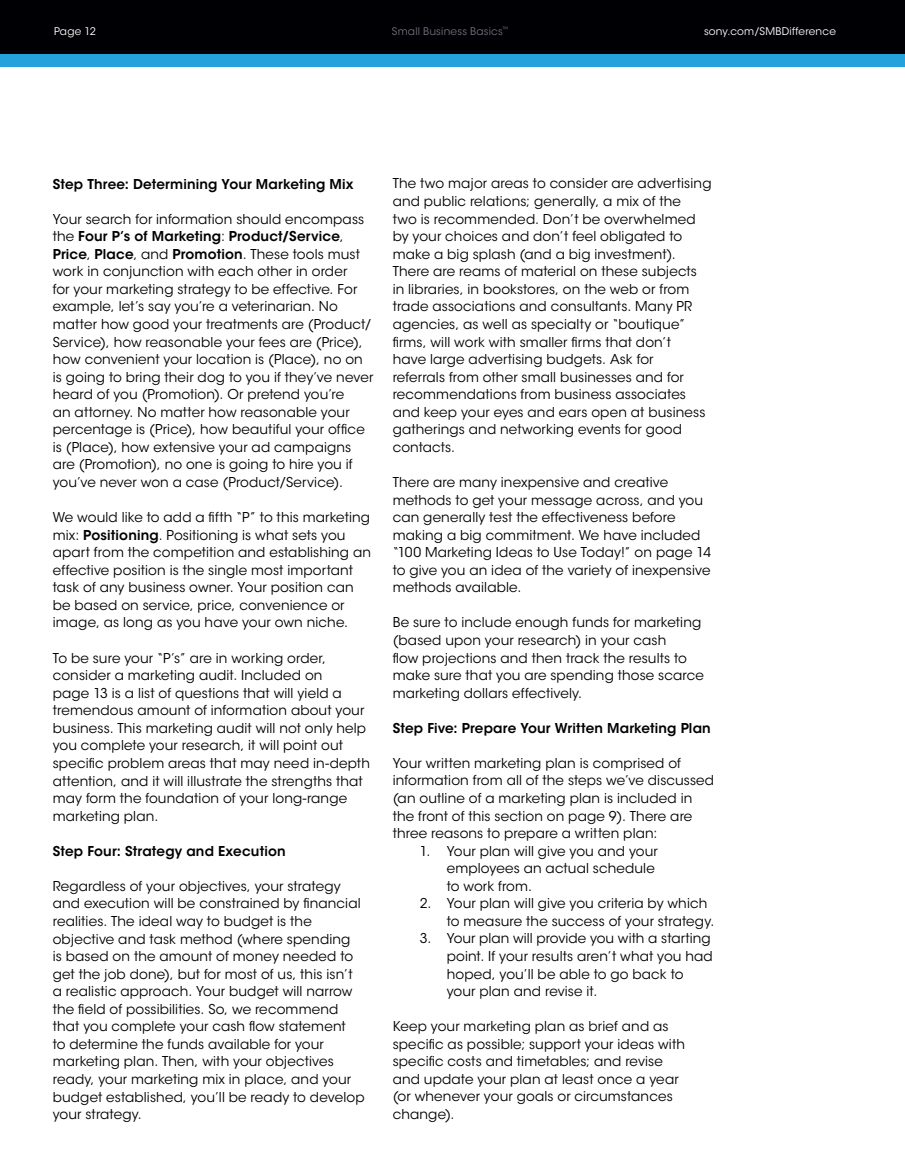
<style>
.page{position:relative;width:905px;height:1175px;background:#fff}
.page>*{position:absolute;margin:0;border:0;box-sizing:border-box;transform-origin:0 0}
.t1{font:13.5px/17.5px "ITC Avant Garde Std";letter-spacing:.01em;color:#000004}
.t2{font:600 13.5px "ITC Avant Garde Std";letter-spacing:.01em;color:#000004}
.t3{font:10.5px "ITC Avant Garde Std";letter-spacing:.02em;color:#fff}
.t4{font:10.5px "ITC Avant Garde Std";letter-spacing:.02em;color:#6f717f}
.s1{font-weight:600}
</style>
<div class="page">
<div style="left:0;top:0;width:904px;height:54px;background:#000004"></div>
<div style="left:0;top:54px;width:904px;height:12px;background:#25a2dc"></div>
<p class="t3" style="left:54px;top:25px;width:43px">Page 12</p>
<p class="t4" style="left:392px;top:25px;width:118px">Small Business Basics<sup>™</sup></p>
<p class="t3" style="left:704px;top:25px;width:133px">sony.com/SMBDifference</p>
<p class="t2" style="left:53px;top:175px;width:302px">Step Three: Determining Your Marketing Mix</p>
<p class="t1" style="left:53px;top:210px;width:322px">Your search for information should encompass the <span class="s1">Four P’s of Marketing</span>: <span class="s1">Product/Service</span>, <span class="s1">Price</span>, <span class="s1">Place</span>, and <span class="s1">Promotion</span>. These tools must work in conjunction with each other in order<br>for your marketing strategy to be effective. For example, let’s say you’re a veterinarian. No matter how good your treatments are (Product/ Service), how reasonable your fees are (Price), how convenient your location is (Place), no on is going to bring their dog to you if they’ve never heard of you (Promotion). Or pretend you’re<br>an attorney. No matter how reasonable your percentage is (Price), how beautiful your office is (Place), how extensive your ad campaigns are (Promotion), no one is going to hire you if you’ve never won a case (Product/Service).</p>
<p class="t1" style="left:53px;top:508px;width:320px">We would like to add a fifth “P” to this marketing mix: <span class="s1">Positioning</span>. Positioning is what sets you apart from the competition and establishing an effective position is the single most important task of any business owner. Your position can be based on service, price, convenience or image, as long as you have your own niche.</p>
<p class="t1" style="left:53px;top:649px;width:319px">To be sure your “P’s” are in working order, consider a marketing audit. Included on<br>page 13 is a list of questions that will yield a tremendous amount of information about your business. This marketing audit will not only help you complete your research, it will point out specific problem areas that may need in-depth attention, and it will illustrate the strengths that may form the foundation of your long-range marketing plan.</p>
<p class="t2" style="left:53px;top:842px;width:234px">Step Four: Strategy and Execution</p>
<p class="t1" style="left:53px;top:877px;width:313px">Regardless of your objectives, your strategy and execution will be constrained by financial realities. The ideal way to budget is the objective and task method (where spending<br>is based on the amount of money needed to get the job done), but for most of us, this isn’t a realistic approach. Your budget will narrow the field of possibilities. So, we recommend that you complete your cash flow statement<br>to determine the funds available for your marketing plan. Then, with your objectives ready, your marketing mix in place, and your budget established, you’ll be ready to develop your strategy.</p>
<p class="t1" style="left:392px;top:175px;width:320px">The two major areas to consider are advertising and public relations; generally, a mix of the<br>two is recommended. Don’t be overwhelmed by your choices and don’t feel obligated to make a big splash (and a big investment).<br>There are reams of material on these subjects in libraries, in bookstores, on the web or from trade associations and consultants. Many PR agencies, as well as specialty or “boutique” firms, will work with smaller firms that don’t<br>have large advertising budgets. Ask for<br>referrals from other small businesses and for recommendations from business associates and keep your eyes and ears open at business gatherings and networking events for good contacts.</p>
<p class="t1" style="left:392px;top:473px;width:320px">There are many inexpensive and creative methods to get your message across, and you can generally test the effectiveness before making a big commitment. We have included “100 Marketing Ideas to Use Today!” on page 14 to give you an idea of the variety of inexpensive methods available.</p>
<p class="t1" style="left:392px;top:614px;width:313px">Be sure to include enough funds for marketing (based upon your research) in your cash<br>flow projections and then track the results to make sure that you are spending those scarce marketing dollars effectively.</p>
<p class="t2" style="left:392px;top:719px;width:319px">Step Five: Prepare Your Written Marketing Plan</p>
<p class="t1" style="left:392px;top:754px;width:323px">Your written marketing plan is comprised of information from all of the steps we’ve discussed (an outline of a marketing plan is included in the front of this section on page 9). There are three reasons to prepare a written plan:</p>
<p class="t1" style="left:446px;top:842px;width:213px;text-indent:-27px">1. Your plan will give you and your employees an actual schedule to work from.</p>
<p class="t1" style="left:446px;top:894px;width:269px;text-indent:-27px">2. Your plan will give you criteria by which to measure the success of your strategy.</p>
<p class="t1" style="left:446px;top:930px;width:268px;text-indent:-27px">3. Your plan will provide you with a starting point. If your results aren’t what you had hoped, you’ll be able to go back to your plan and revise it.</p>
<p class="t1" style="left:392px;top:1017px;width:294px">Keep your marketing plan as brief and as specific as possible; support your ideas with specific costs and timetables; and revise and update your plan at least once a year (or whenever your goals or circumstances change).</p>
</div>
